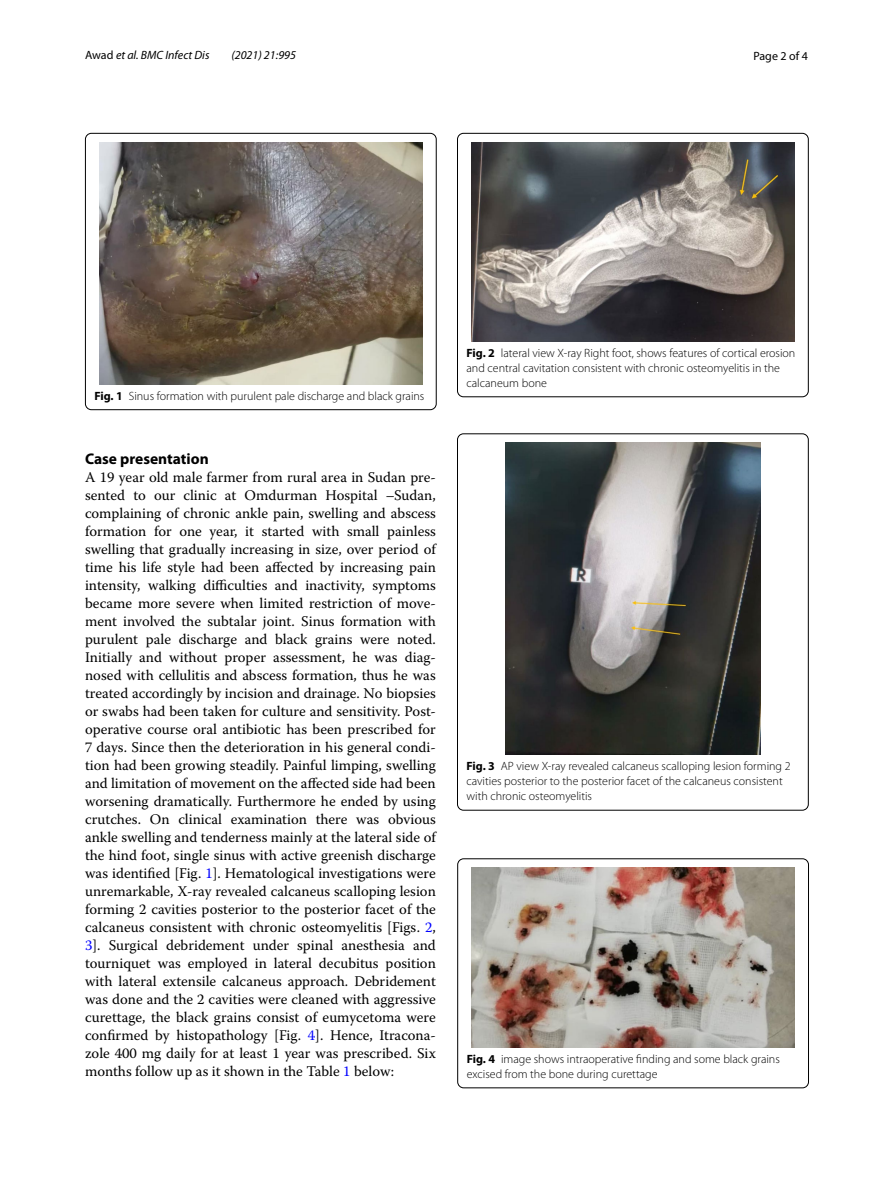
<style>
.page{position:relative;width:893px;height:1187px;background:#fff}
.page>*{position:absolute;margin:0;border:0;box-sizing:border-box;transform-origin:0 0}
.t1{font:700 15.45px "Myriad Pro";color:#000}
.t2{font:14.7px/18px "Warnock Pro";color:#000;text-align:justify}
.t3{font:300 12px/15px "Myriad Pro";color:#000}
.t4{font:italic 12px "Myriad Pro";color:#000}
.t5{font:12px "Myriad Pro";color:#000}
.s1{font-style:normal}
.s2{font-weight:700}
.s3{color:#00f}
</style>
<div class="page">
<img style="left:99px;top:142px;width:323px;height:243px">
<div style="left:85px;top:133px;width:351px;height:277px;border:1px solid #000;border-radius:6px"></div>
<img style="left:471px;top:142px;width:323px;height:199px">
<div style="left:457px;top:133px;width:351px;height:264px;border:1px solid #000;border-radius:6px"></div>
<img style="left:505px;top:443px;width:255px;height:311px">
<div style="left:457px;top:433px;width:351px;height:377px;border:1px solid #000;border-radius:6px"></div>
<img style="left:471px;top:867px;width:324px;height:180px">
<div style="left:457px;top:858px;width:352px;height:229px;border:1px solid #000;border-radius:6px"></div>
<p class="t4" style="left:85px;top:48px;width:126px"><span class="s1">Awad</span> et al. BMC Infect Dis</p>
<p class="t4" style="left:231px;top:48px;width:66px">(2021) 21:995</p>
<p class="t5" style="left:753px;top:48px;width:56px">Page 2 of 4</p>
<p class="t3" style="left:94px;top:388px;width:332px"><span class="s2">Fig. 1</span> Sinus formation with purulent pale discharge and black grains</p>
<p class="t1" style="left:85px;top:448px;width:125px">Case presentation</p>
<p class="t2" style="left:85px;top:467px;width:352px">A 19 year old male farmer from rural area in Sudan pre&shy;sented to our clinic at Omdurman Hospital –Sudan, complaining of chronic ankle pain, swelling and abscess formation for one year, it started with small painless swelling that gradually increasing in size, over period of time his life style had been affected by increasing pain intensity, walking difficulties and inactivity, symptoms became more severe when limited restriction of move&shy;ment involved the subtalar joint. Sinus formation with purulent pale discharge and black grains were noted.<br>Initially and without proper assessment, he was diag&shy;nosed with cellulitis and abscess formation, thus he was treated accordingly by incision and drainage. No biopsies or swabs had been taken for culture and sensitivity. Post&shy;operative course oral antibiotic has been prescribed for 7 days. Since then the deterioration in his general condi&shy;tion had been growing steadily. Painful limping, swelling and limitation of movement on the affected side had been worsening dramatically. Furthermore he ended by using crutches. On clinical examination there was obvious ankle swelling and tenderness mainly at the lateral side of the hind foot, single sinus with active greenish discharge was identified [Fig. <span class="s3">1</span>]. Hematological investigations were unremarkable, X-ray revealed calcaneus scalloping lesion forming 2 cavities posterior to the posterior facet of the calcaneus consistent with chronic osteomyelitis [Figs. <span class="s3">2</span>, <span class="s3">3</span>]. Surgical debridement under spinal anesthesia and tourniquet was employed in lateral decubitus position with lateral extensile calcaneus approach. Debridement was done and the 2 cavities were cleaned with aggressive curettage, the black grains consist of eumycetoma were confirmed by histopathology [Fig. <span class="s3">4</span>]. Hence, Itracona&shy;zole 400 mg daily for at least 1 year was prescribed. Six months follow up as it shown in the Table <span class="s3">1</span> below:</p>
<p class="t3" style="left:466px;top:345px;width:330px"><span class="s2">Fig. 2</span> lateral view X-ray Right foot, shows features of cortical erosion and central cavitation consistent with chronic osteomyelitis in the calcaneum bone</p>
<p class="t3" style="left:466px;top:758px;width:326px"><span class="s2">Fig. 3</span> AP view X-ray revealed calcaneus scalloping lesion forming 2 cavities posterior to the posterior facet of the calcaneus consistent with chronic osteomyelitis</p>
<p class="t3" style="left:467px;top:1051px;width:315px"><span class="s2">Fig. 4</span> image shows intraoperative finding and some black grains excised from the bone during curettage</p>
</div>
